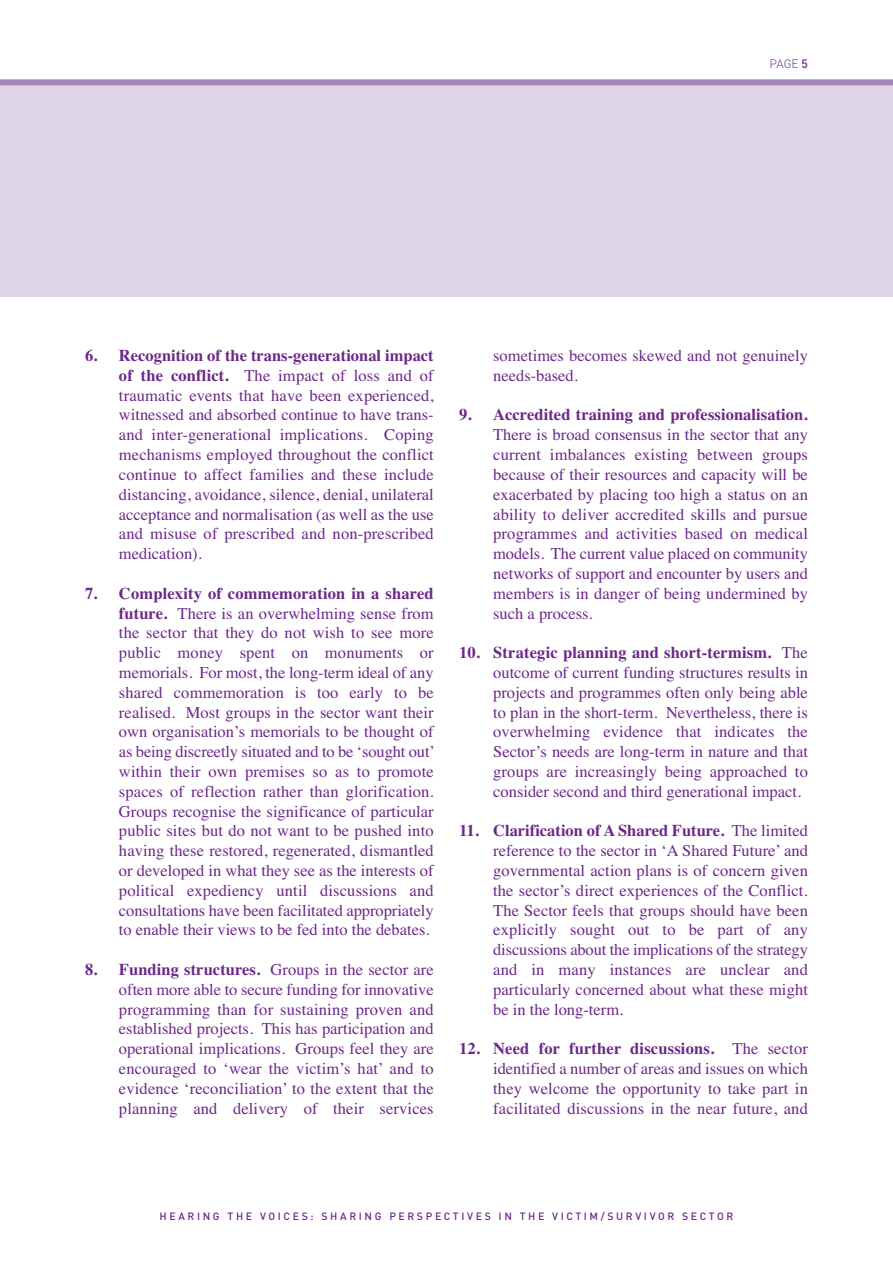
<style>
.page{position:relative;width:893px;height:1263px;background:#fff}
.page>*{position:absolute;margin:0;border:0;box-sizing:border-box;transform-origin:0 0}
.t1{font:16.5px/19.8px "Times";letter-spacing:.005em;color:#6c2789;text-align:justify}
.t2{font:700 16.5px "Times";letter-spacing:.005em;color:#6c2789}
.t3{font:300 12px "DIN";color:#6c2789}
.t4{font:500 10.5px "DIN";letter-spacing:.25em;color:#6c2789}
.s1{font-weight:500}
.s2{font-weight:700}
</style>
<div class="page">
<div style="left:0;top:85px;width:893px;height:212px;background:#ded4e8"></div>
<div style="left:0;top:79px;width:893px;height:6px;background:#a584ba"></div>
<p class="t3" style="left:770px;top:57px;width:40px">PAGE <span class="s1">5</span></p>
<p class="t1" style="left:119px;top:345px;width:316px;text-indent:-34px"><span class="s2">6. Recognition of the trans-generational impact of the conflict.</span> The impact of loss and of traumatic events that have been experienced, witnessed and absorbed continue to have trans&shy;and inter-generational implications. Coping mechanisms employed throughout the conflict continue to affect families and these include distancing, avoidance, silence, denial, unilateral acceptance and normalisation (as well as the use and misuse of prescribed and non-prescribed medication).</p>
<p class="t1" style="left:119px;top:583px;width:317px;text-indent:-34px"><span class="s2">7. Complexity of commemoration in a shared future.</span> There is an overwhelming sense from the sector that they do not wish to see more public money spent on monuments or memorials. For most, the long-term ideal of any shared commemoration is too early to be realised. Most groups in the sector want their own organisation’s memorials to be thought of as being discreetly situated and to be ‘sought out’ within their own premises so as to promote spaces of reflection rather than glorification.<br>Groups recognise the significance of particular public sites but do not want to be pushed into having these restored, regenerated, dismantled or developed in what they see as the interests of political expediency until discussions and consultations have been facilitated appropriately to enable their views to be fed into the debates.</p>
<p class="t1" style="left:119px;top:959px;width:316px;text-indent:-34px"><span class="s2">8. Funding structures.</span> Groups in the sector are often more able to secure funding for innovative programming than for sustaining proven and established projects. This has participation and operational implications. Groups feel they are encouraged to ‘wear the victim’s hat’ and to evidence ‘reconciliation’ to the extent that the planning and delivery of their services</p>
<p class="t1" style="left:493px;top:345px;width:316px">sometimes becomes skewed and not genuinely needs-based.</p>
<p class="t2" style="left:459px;top:405px;width:350px">9. Accredited training and professionalisation.</p>
<p class="t1" style="left:493px;top:425px;width:316px">There is broad consensus in the sector that any current imbalances existing between groups because of their resources and capacity will be exacerbated by placing too high a status on an ability to deliver accredited skills and pursue programmes and activities based on medical models. The current value placed on community networks of support and encounter by users and members is in danger of being undermined by such a process.</p>
<p class="t1" style="left:493px;top:642px;width:316px;text-indent:-34px"><span class="s2">10. Strategic planning and short-termism.</span> The outcome of current funding structures results in projects and programmes often only being able to plan in the short-term. Nevertheless, there is overwhelming evidence that indicates the Sector’s needs are long-term in nature and that groups are increasingly being approached to consider second and third generational impact.</p>
<p class="t1" style="left:493px;top:821px;width:316px;text-indent:-34px"><span class="s2">11. Clarification of A Shared Future.</span> The limited reference to the sector in ‘A Shared Future’ and governmental action plans is of concern given the sector’s direct experiences of the Conflict.<br>The Sector feels that groups should have been explicitly sought out to be part of any discussions about the implications of the strategy and in many instances are unclear and particularly concerned about what these might be in the long-term.</p>
<p class="t1" style="left:493px;top:1038px;width:316px;text-indent:-34px"><span class="s2">12. Need for further discussions.</span> The sector identified a number of areas and issues on which they welcome the opportunity to take part in facilitated discussions in the near future, and</p>
<p class="t4" style="left:160px;top:1210px;width:575px">HEARING THE VOICES: SHARING PERSPECTIVES IN THE VICTIM/SURVIVOR SECTOR</p>
</div>
